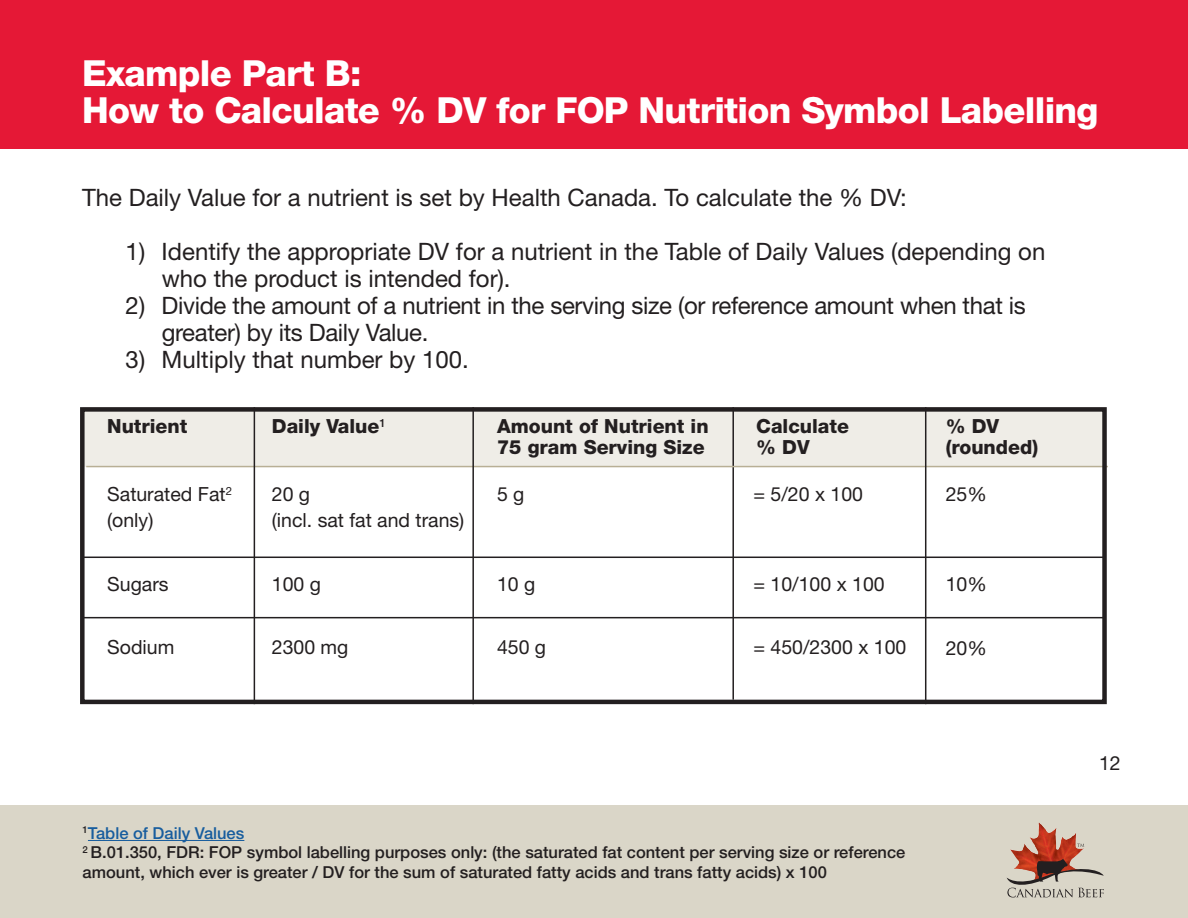
<style>
.page{position:relative;width:1188px;height:918px;background:#fff}
.page>*{position:absolute;margin:0;border:0;box-sizing:border-box;transform-origin:0 0}
.t1{font:800 36px "Helvetica Neue LT Std";letter-spacing:-.02em;color:#fff}
.t2{font:24px/27px "Helvetica Neue LT Std";color:#231f20}
.t3{font:19.5px/25.5px "Helvetica Neue LT Std";color:#231f20}
.t4{font:800 19.5px "Helvetica Neue LT Std";color:#231f20}
.t5{font:500 16.5px/19.5px "Helvetica Neue LT Std";color:#231f20}
.t6{font:500 16.5px "Helvetica Neue LT Std";color:#175d9e}
</style>
<div class="page">
<div style="left:0;top:805px;width:1188px;height:113px;background:#dad6c8"></div>
<img style="left:1010px;top:824px;width:74px;height:35px">
<svg style="left:1077px;top:843px;width:8px;height:4px"></svg>
<svg style="left:1007px;top:859px;width:97px;height:38px"></svg>
<div style="left:0;top:0;width:1188px;height:148px;background:#e51836"></div>
<hr style="left:88px;top:840px;width:156px;height:1px;background:#175d9e">
<div style="left:83px;top:407px;width:1022px;height:60px;background:#efede7"></div>
<hr style="left:83px;top:557px;width:1022px;height:1px;background:#231f20">
<hr style="left:83px;top:617px;width:1022px;height:1px;background:#231f20">
<hr style="left:732px;top:407px;width:2px;height:293px;background:#231f20">
<hr style="left:86px;top:466px;width:1022px;height:1px;background:#b8af95">
<hr style="left:925px;top:407px;width:1px;height:297px;background:#231f20">
<hr style="left:254px;top:407px;width:1px;height:297px;background:#231f20">
<hr style="left:472px;top:407px;width:2px;height:297px;background:#231f20">
<div style="left:80px;top:407px;width:1027px;height:297px;border:4px solid #231f20"></div>
<p class="t1" style="left:82px;top:52px;width:281px">Example Part B:</p>
<p class="t1" style="left:82px;top:89px;width:1018px">How to Calculate % DV for FOP Nutrition Symbol Labelling</p>
<p class="t2" style="left:82px;top:184px;width:826px">The Daily Value for a nutrient is set by Health Canada. To calculate the % DV:</p>
<p class="t2" style="left:162px;top:238px;width:885px;text-indent:-36px">1) Identify the appropriate DV for a nutrient in the Table of Daily Values (depending on who the product is intended for).</p>
<p class="t2" style="left:162px;top:292px;width:866px;text-indent:-36px">2) Divide the amount of a nutrient in the serving size (or reference amount when that is greater) by its Daily Value.</p>
<p class="t2" style="left:126px;top:346px;width:345px">3) Multiply that number by 100.</p>
<p class="t4" style="left:272px;top:415px;width:115px">Daily Value<sup>1</sup></p>
<p class="t4" style="left:497px;top:415px;width:213px">Amount of Nutrient in</p>
<p class="t4" style="left:497px;top:436px;width:209px">75 gram Serving Size</p>
<p class="t4" style="left:107px;top:415px;width:82px">Nutrient</p>
<p class="t4" style="left:756px;top:415px;width:94px">Calculate</p>
<p class="t4" style="left:756px;top:436px;width:55px">% DV</p>
<p class="t4" style="left:946px;top:415px;width:55px">% DV</p>
<p class="t4" style="left:946px;top:436px;width:94px">(rounded)</p>
<p class="t3" style="left:107px;top:481px;width:126px">Saturated Fat<sup>2 </sup>(only)</p>
<p class="t3" style="left:946px;top:481px;width:43px">25%</p>
<p class="t3" style="left:497px;top:481px;width:29px">5 g</p>
<p class="t3" style="left:753px;top:481px;width:111px">= 5/20 x 100</p>
<p class="t3" style="left:272px;top:481px;width:40px">20 g</p>
<p class="t3" style="left:272px;top:507px;width:194px">(incl. sat fat and trans)</p>
<p class="t3" style="left:107px;top:571px;width:63px">Sugars</p>
<p class="t3" style="left:272px;top:571px;width:51px">100 g</p>
<p class="t3" style="left:497px;top:571px;width:40px">10 g</p>
<p class="t3" style="left:753px;top:571px;width:133px">= 10/100 x 100</p>
<p class="t3" style="left:946px;top:571px;width:43px">10%</p>
<p class="t3" style="left:107px;top:635px;width:69px">Sodium</p>
<p class="t3" style="left:272px;top:635px;width:78px">2300 mg</p>
<p class="t3" style="left:497px;top:635px;width:51px">450 g</p>
<p class="t3" style="left:753px;top:635px;width:154px">= 450/2300 x 100</p>
<p class="t3" style="left:946px;top:635px;width:43px">20%</p>
<p class="t6" style="left:83px;top:823px;width:163px"><sup>1</sup>Table of Daily Values</p>
<p class="t5" style="left:83px;top:843px;width:824px"><sup>2</sup> B.01.350, FDR: FOP symbol labelling purposes only: (the saturated fat content per serving size or reference amount, which ever is greater / DV for the sum of saturated fatty acids and trans fatty acids) x 100</p>
<p class="t3" style="left:1099px;top:750px;width:23px">12</p>
</div>
